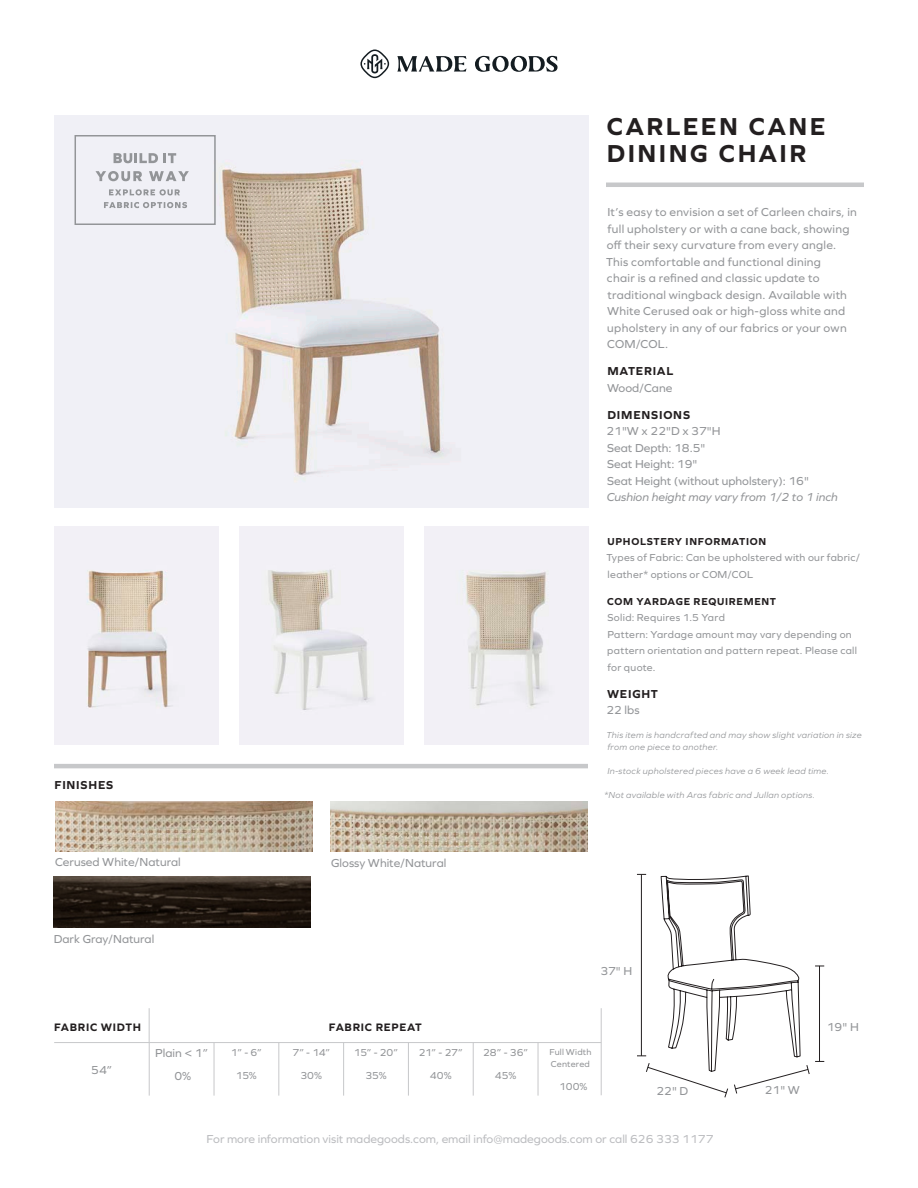
<style>
.page{position:relative;width:918px;height:1188px;background:#fff}
.page>*{position:absolute;margin:0;border:0;box-sizing:border-box;transform-origin:0 0}
.t1{font:700 25.5px/27px "Graphie";letter-spacing:.095em;color:#231f20}
.t2{font:12px/16.5px "Graphie";letter-spacing:.02em;color:#939598}
.t3{font:12px/16.5px "Graphie";color:#939598}
.t4{font:12px "Graphie";color:#bcbdc0}
.t5{font:italic 12px "Graphie";color:#939598}
.t6{font:700 12px "Graphie";letter-spacing:.065em;color:#231f20}
.t7{font:700 11.25px "Graphie";letter-spacing:.06em;color:#231f20}
.t8{font:10.5px/22.5px "Graphie";letter-spacing:.025em;color:#939598;text-align:center}
.t9{font:700 10.5px "Graphie";letter-spacing:.065em;color:#231f20}
.t10{font:italic 9px/12px "Graphie";letter-spacing:.03em;color:#939598}
.t11{font:9px/12px "Graphie";letter-spacing:.02em;color:#939598}
</style>
<div class="page">
<hr style="left:606px;top:183px;width:258px;height:4px;background:#c7c8ca">
<svg style="left:397px;top:56px;width:161px;height:16px"></svg>
<svg style="left:360px;top:50px;width:29px;height:28px"></svg>
<hr style="left:54px;top:764px;width:534px;height:4px;background:#c7c8ca">
<img style="left:54px;top:116px;width:534px;height:391px">
<img style="left:54px;top:526px;width:164px;height:218px">
<img style="left:239px;top:526px;width:164px;height:218px">
<img style="left:424px;top:526px;width:164px;height:218px">
<svg style="left:637px;top:874px;width:187px;height:224px"></svg>
<img style="left:55px;top:801px;width:258px;height:50px">
<img style="left:331px;top:801px;width:257px;height:50px">
<svg style="left:109px;top:189px;width:71px;height:6px"></svg>
<svg style="left:114px;top:153px;width:62px;height:10px"></svg>
<svg style="left:96px;top:171px;width:46px;height:10px"></svg>
<svg style="left:149px;top:171px;width:40px;height:10px"></svg>
<div style="left:75px;top:135px;width:141px;height:90px;border:2px solid #939598"></div>
<svg style="left:104px;top:202px;width:83px;height:6px"></svg>
<hr style="left:149px;top:1042px;width:1px;height:54px;background:#c7c8ca">
<hr style="left:214px;top:1042px;width:1px;height:54px;background:#c7c8ca">
<hr style="left:278px;top:1042px;width:1px;height:54px;background:#c7c8ca">
<hr style="left:343px;top:1042px;width:1px;height:54px;background:#c7c8ca">
<hr style="left:408px;top:1042px;width:1px;height:54px;background:#c7c8ca">
<hr style="left:473px;top:1042px;width:1px;height:54px;background:#c7c8ca">
<hr style="left:538px;top:1042px;width:1px;height:54px;background:#c7c8ca">
<hr style="left:149px;top:1008px;width:1px;height:35px;background:#c7c8ca">
<hr style="left:54px;top:1042px;width:547px;height:1px;background:#c7c8ca">
<hr style="left:601px;top:1008px;width:1px;height:87px;background:#c7c8ca">
<img style="left:54px;top:877px;width:256px;height:50px">
<p class="t6" style="left:55px;top:778px;width:60px">FINISHES</p>
<p class="t3" style="left:55px;top:853px;width:127px">Cerused White/Natural</p>
<p class="t3" style="left:331px;top:855px;width:117px">Glossy White/Natural</p>
<h1 class="t1" style="left:607px;top:112px;width:220px">CARLEEN CANE<br>DINING CHAIR</h1>
<p class="t2" style="left:606px;top:204px;width:252px">It’s easy to envision a set of Carleen chairs, in full upholstery or with a cane back, showing off their sexy curvature from every angle.<br>This comfortable and functional dining<br>chair is a refined and classic update to traditional wingback design. Available with White Cerused oak or high-gloss white and upholstery in any of our fabrics or your own COM/COL.</p>
<p class="t6" style="left:608px;top:364px;width:67px">MATERIAL</p>
<p class="t2" style="left:607px;top:379px;width:67px">Wood/Cane</p>
<p class="t6" style="left:608px;top:408px;width:84px">DIMENSIONS</p>
<p class="t3" style="left:606px;top:423px;width:204px">21"W x 22"D x 37"H<br>Seat Depth: 18.5"<br>Seat Height: 19"<br>Seat Height (without upholstery): 16"</p>
<p class="t5" style="left:607px;top:490px;width:233px">Cushion height may vary from 1/2 to 1 inch</p>
<p class="t9" style="left:608px;top:535px;width:160px">UPHOLSTERY INFORMATION</p>
<p class="t8" style="left:606px;top:549px;width:255px;line-height:16.5px;text-align:left">Types of Fabric: Can be upholstered with our fabric/ leather* options or COM/COL</p>
<p class="t9" style="left:607px;top:595px;width:171px">COM YARDAGE REQUIREMENT</p>
<p class="t8" style="left:607px;top:609px;width:251px;line-height:16.5px;text-align:left">Solid: Requires 1.5 Yard<br>Pattern: Yardage amount may vary depending on pattern orientation and pattern repeat. Please call for quote.</p>
<p class="t6" style="left:607px;top:687px;width:52px">WEIGHT</p>
<p class="t2" style="left:606px;top:702px;width:35px">22 lbs</p>
<p class="t10" style="left:606px;top:729px;width:257px">This item is handcrafted and may show slight variation in size from one piece to another.</p>
<p class="t10" style="left:607px;top:765px;width:223px">In-stock upholstered pieces have a 6 week lead time.</p>
<p class="t10" style="left:604px;top:789px;width:212px">*Not available with Aras fabric and Jullan options.</p>
<p class="t3" style="left:54px;top:931px;width:102px">Dark Gray/Natural</p>
<p class="t2" style="left:600px;top:962px;width:33px">37" H</p>
<p class="t7" style="left:54px;top:1021px;width:88px">FABRIC WIDTH</p>
<p class="t7" style="left:329px;top:1021px;width:95px">FABRIC REPEAT</p>
<p class="t2" style="left:91px;top:1061px;width:22px">54”</p>
<p class="t2" style="left:155px;top:1042px;width:54px;line-height:22.5px;text-align:center">Plain &lt; 1”<br>0%</p>
<p class="t8" style="left:231px;top:1041px;width:32px">1” - 6”<br>15%</p>
<p class="t8" style="left:292px;top:1041px;width:39px">7” - 14”<br>30%</p>
<p class="t8" style="left:354px;top:1041px;width:46px">15” - 20”<br>35%</p>
<p class="t8" style="left:419px;top:1041px;width:45px">21” - 27”<br>40%</p>
<p class="t8" style="left:483px;top:1041px;width:46px">28” - 36”<br>45%</p>
<p class="t11" style="left:549px;top:1046px;width:43px">Full Width<br>Centered</p>
<p class="t8" style="left:559px;top:1075px;width:30px">100%</p>
<p class="t2" style="left:656px;top:1083px;width:33px">22" D</p>
<p class="t2" style="left:765px;top:1081px;width:37px">21" W</p>
<p class="t2" style="left:827px;top:1018px;width:33px">19" H</p>
<p class="t4" style="left:207px;top:1132px;width:508px">For more information visit madegoods.com, email info@madegoods.com or call 626 333 1177</p>
</div>
